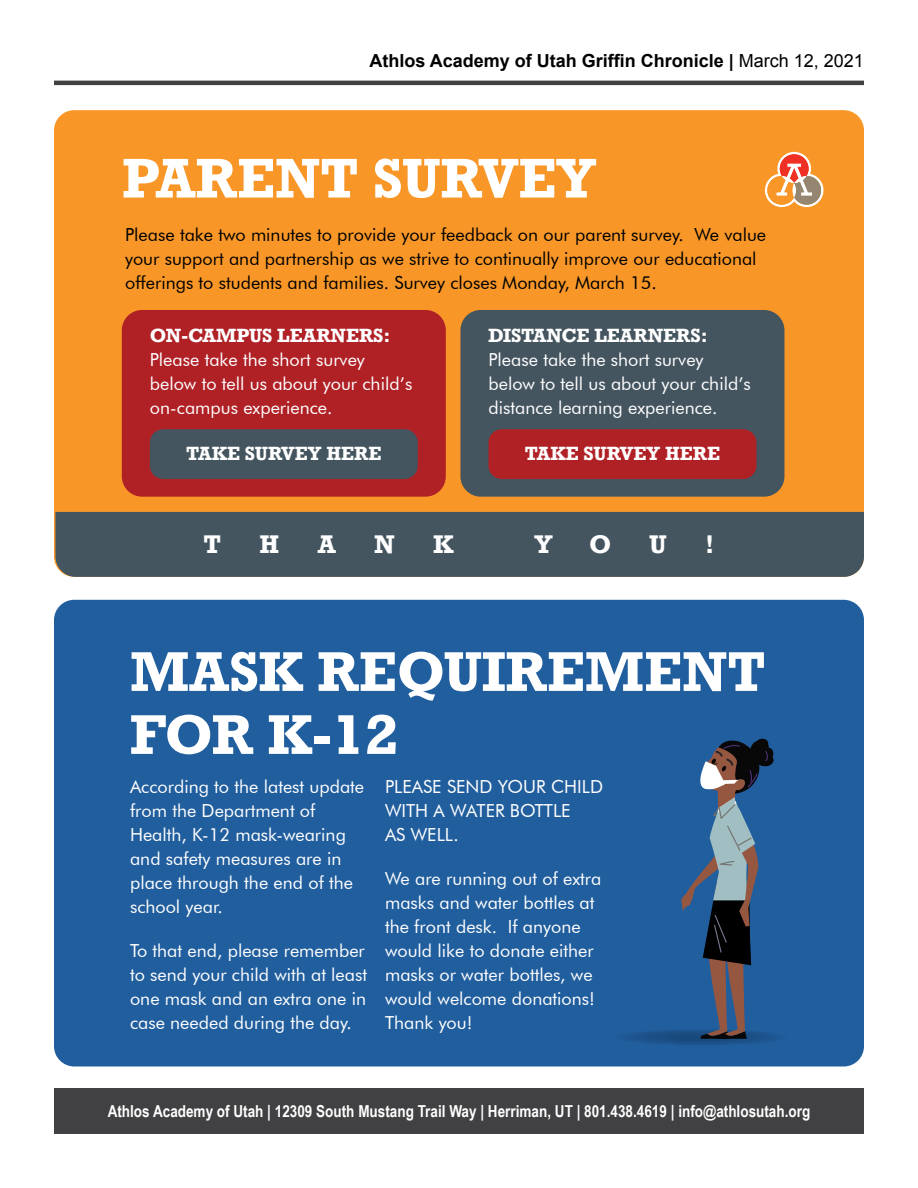
<style>
.page{position:relative;width:918px;height:1188px;background:#fff}
.page>*{position:absolute;margin:0;border:0;box-sizing:border-box;transform-origin:0 0}
.t1{font:700 52.5px/63px "Rockwell";color:#fff}
.t2{font:700 24px "Rockwell";color:#fff}
.t3{font:18px/24px "Futura BT";color:#fff}
.t4{font:18px/24px "Futura BT";color:#000}
.t5{font:700 18px "Rockwell";color:#fff}
.t6{font:700 18px "Arial";color:#000}
.t7{font:700 16.5px "Arial Narrow";color:#fff}
.s1{font-weight:400}
</style>
<div class="page">
<div style="left:54px;top:110px;width:810px;height:467px;background:#f89728;border-radius:20px"></div>
<hr style="left:54px;top:81px;width:810px;height:4px;background:#414042">
<div style="left:54px;top:1089px;width:810px;height:45px;background:#414042"></div>
<svg style="left:764px;top:152px;width:60px;height:55px"></svg>
<div style="left:54px;top:600px;width:810px;height:466px;background:#215e9e;border-radius:20px"></div>
<div style="left:122px;top:310px;width:324px;height:187px;background:#b02126;border-radius:20px"></div>
<div style="left:460px;top:310px;width:324px;height:187px;background:#455560;border-radius:20px"></div>
<div style="left:150px;top:429px;width:268px;height:50px;background:#455560;border-radius:14px"></div>
<div style="left:488px;top:429px;width:268px;height:50px;background:#b02126;border-radius:14px"></div>
<div style="left:55px;top:512px;width:809px;height:65px;background:#455560"></div>
<svg style="left:615px;top:1029px;width:173px;height:16px"></svg>
<svg style="left:681px;top:738px;width:95px;height:301px"></svg>
<p class="t6" style="left:370px;top:49px;width:496px">Athlos Academy of Utah Griffin Chronicle | <span class="s1">March 12, 2021</span></p>
<h1 class="t1" style="left:122px;top:146px;width:476px">PARENT SURVEY</h1>
<p class="t4" style="left:125px;top:222px;width:643px">Please take two minutes to provide your feedback on our parent survey. We value your support and partnership as we strive to continually improve our educational offerings to students and families. Survey closes Monday, March 15.</p>
<p class="t5" style="left:150px;top:324px;width:242px">ON-CAMPUS LEARNERS:</p>
<p class="t3" style="left:150px;top:348px;width:264px">Please take the short survey below to tell us about your child’s on-campus experience.</p>
<p class="t5" style="left:488px;top:324px;width:221px">DISTANCE LEARNERS:</p>
<p class="t3" style="left:488px;top:348px;width:264px">Please take the short survey below to tell us about your child’s distance learning experience.</p>
<p class="t5" style="left:186px;top:442px;width:197px">TAKE SURVEY HERE</p>
<p class="t5" style="left:525px;top:442px;width:197px">TAKE SURVEY HERE</p>
<h2 class="t2" style="left:203px;top:529px;width:19px">T</h2>
<h2 class="t2" style="left:260px;top:529px;width:21px">H</h2>
<h2 class="t2" style="left:318px;top:529px;width:20px">A</h2>
<h2 class="t2" style="left:374px;top:529px;width:22px">N</h2>
<h2 class="t2" style="left:433px;top:529px;width:22px">K</h2>
<h2 class="t2" style="left:534px;top:529px;width:20px">Y</h2>
<h2 class="t2" style="left:589px;top:529px;width:24px">O</h2>
<h2 class="t2" style="left:649px;top:529px;width:19px">U</h2>
<h2 class="t2" style="left:705px;top:529px;width:11px">!</h2>
<h1 class="t1" style="left:130px;top:640px;width:637px">MASK REQUIREMENT<br>FOR K-12</h1>
<p class="t3" style="left:130px;top:774px;width:236px">According to the latest update from the Department of<br>Health, K-12 mask-wearing and safety measures are in place through the end of the school year.</p>
<p class="t3" style="left:130px;top:939px;width:239px;text-align:justify">To that end, please remember to send your child with at least one mask and an extra one in case needed during the day.</p>
<p class="t3" style="left:385px;top:774px;width:220px">PLEASE SEND YOUR CHILD<br>WITH A WATER BOTTLE<br>AS WELL.</p>
<p class="t3" style="left:385px;top:867px;width:218px">We are running out of extra masks and water bottles at the front desk. If anyone would like to donate either masks or water bottles, we would welcome donations!<br>Thank you!</p>
<p class="t7" style="left:108px;top:1099px;width:704px">Athlos Academy of Utah | 12309 South Mustang Trail Way | Herriman, UT | 801.438.4619 | info@athlosutah.org</p>
</div>
